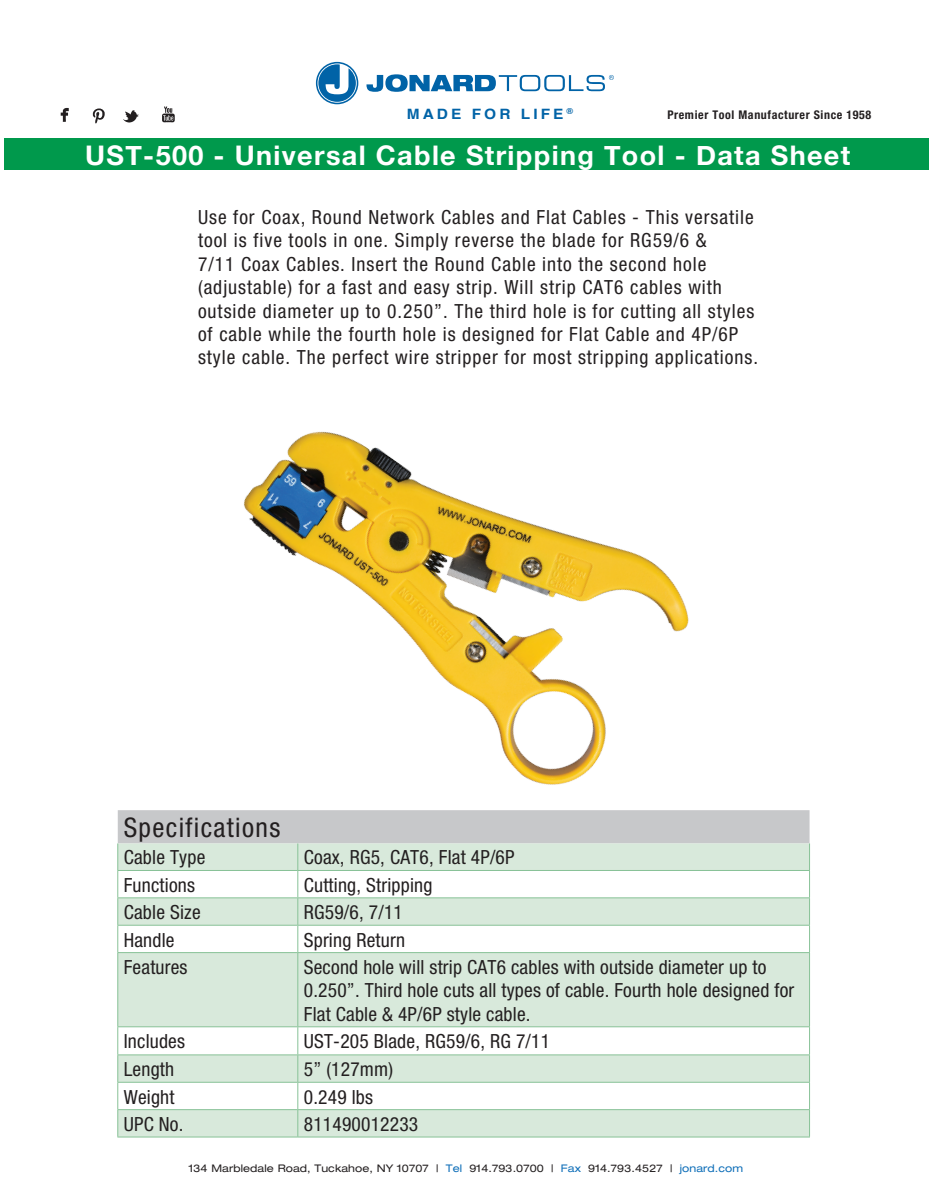
<style>
.page{position:relative;width:932px;height:1202px;background:#fff}
.page>*{position:absolute;margin:0;border:0;box-sizing:border-box;transform-origin:0 0}
.t1{font:700 27px "Helvetica Neue";letter-spacing:.05em;color:#fff}
.t2{font:condensed 27px "Helvetica Neue";letter-spacing:.05em;color:#231f20}
.t3{font:condensed 19.5px/23.4px "Helvetica Neue";letter-spacing:.05em;color:#231f20}
.t4{font:condensed 19.5px/23.4px "Helvetica Neue";letter-spacing:.01em;color:#231f20}
.t5{font:700 14.25px "Helvetica";letter-spacing:.2em;color:#0163a7;scale:1.08 1}
.t6{font:700 condensed 12px "Helvetica Neue";letter-spacing:.05em;color:#231f20}
.t7{font:expanded 10.5px "Helvetica Neue";letter-spacing:.01em;color:#231f20}
.s1{color:#0e6eb8}
</style>
<div class="page">
<svg style="left:366px;top:74px;width:248px;height:18px"></svg>
<svg style="left:316px;top:62px;width:42px;height:42px"></svg>
<img style="left:60px;top:106px;width:115px;height:18px">
<div style="left:4px;top:138px;width:924px;height:31px;background:#00994c"></div>
<svg style="left:118px;top:953px;width:691px;height:183px;fill:#d8e9db"></svg>
<svg style="left:117px;top:810px;width:693px;height:142px"></svg>
<hr style="left:117px;top:952px;width:181px;height:1px;background:#88c297">
<hr style="left:117px;top:953px;width:1px;height:73px;background:#88c297">
<hr style="left:298px;top:952px;width:512px;height:1px;background:#88c297">
<hr style="left:297px;top:953px;width:1px;height:73px;background:#88c297">
<hr style="left:809px;top:953px;width:1px;height:73px;background:#88c297">
<hr style="left:117px;top:1026px;width:181px;height:1px;background:#88c297">
<hr style="left:298px;top:1026px;width:512px;height:1px;background:#88c297">
<hr style="left:117px;top:1054px;width:181px;height:1px;background:#88c297">
<hr style="left:298px;top:1054px;width:512px;height:1px;background:#88c297">
<hr style="left:117px;top:1081px;width:181px;height:1px;background:#88c297">
<hr style="left:298px;top:1081px;width:512px;height:1px;background:#88c297">
<hr style="left:117px;top:1109px;width:181px;height:1px;background:#88c297">
<svg style="left:117px;top:1027px;width:1px;height:109px"></svg>
<hr style="left:298px;top:1109px;width:512px;height:1px;background:#88c297">
<svg style="left:297px;top:1027px;width:1px;height:109px"></svg>
<svg style="left:809px;top:1027px;width:1px;height:109px"></svg>
<hr style="left:117px;top:1136px;width:181px;height:1px;background:#88c297">
<hr style="left:298px;top:1136px;width:512px;height:1px;background:#88c297">
<img style="left:176px;top:431px;width:558px;height:402px">
<p class="t5" style="left:407px;top:102px;width:155px">MADE FOR LIFE <sup>®</sup></p>
<p class="t6" style="left:667px;top:107px;width:205px">Premier Tool Manufacturer Since 1958</p>
<h1 class="t1" style="left:85px;top:134px;width:766px">UST-500 - Universal Cable Stripping Tool - Data Sheet</h1>
<p class="t3" style="left:198px;top:205px;width:561px">Use for Coax, Round Network Cables and Flat Cables - This versatile tool is five tools in one. Simply reverse the blade for RG59/6 &amp;<br>7/11 Coax Cables. Insert the Round Cable into the second hole (adjustable) for a fast and easy strip. Will strip CAT6 cables with outside diameter up to 0.250”. The third hole is for cutting all styles of cable while the fourth hole is designed for Flat Cable and 4P/6P style cable. The perfect wire stripper for most stripping applications.</p>
<h1 class="t2" style="left:124px;top:812px;width:158px">Specifications</h1>
<p class="t4" style="left:124px;top:845px;width:83px">Cable Type</p>
<p class="t4" style="left:304px;top:845px;width:212px">Coax, RG5, CAT6, Flat 4P/6P</p>
<p class="t4" style="left:124px;top:873px;width:73px">Functions</p>
<p class="t4" style="left:304px;top:873px;width:130px">Cutting, Stripping</p>
<p class="t4" style="left:124px;top:900px;width:78px">Cable Size</p>
<p class="t3" style="left:304px;top:900px;width:101px">RG59/6, 7/11</p>
<p class="t3" style="left:124px;top:927px;width:52px">Handle</p>
<p class="t4" style="left:304px;top:927px;width:103px">Spring Return</p>
<p class="t4" style="left:124px;top:955px;width:65px">Features</p>
<p class="t4" style="left:304px;top:955px;width:492px">Second hole will strip CAT6 cables with outside diameter up to<br>0.250”. Third hole cuts all types of cable. Fourth hole designed for<br>Flat Cable &amp; 4P/6P style cable.</p>
<p class="t4" style="left:124px;top:1029px;width:63px">Includes</p>
<p class="t4" style="left:304px;top:1029px;width:248px">UST-205 Blade, RG59/6, RG 7/11</p>
<p class="t3" style="left:124px;top:1057px;width:52px">Length</p>
<p class="t3" style="left:304px;top:1057px;width:91px">5” (127mm)</p>
<p class="t3" style="left:124px;top:1084px;width:52px">Weight</p>
<p class="t3" style="left:304px;top:1084px;width:71px">0.249 lbs</p>
<p class="t3" style="left:124px;top:1112px;width:61px">UPC No.</p>
<p class="t4" style="left:304px;top:1112px;width:116px">811490012233</p>
<p class="t7" style="left:189px;top:1161px;width:556px">134 Marbledale Road, Tuckahoe, NY 10707 | <span class="s1">Tel</span> 914.793.0700 | <span class="s1">Fax</span> 914.793.4527 | <span class="s1">jonard.com</span></p>
</div>
